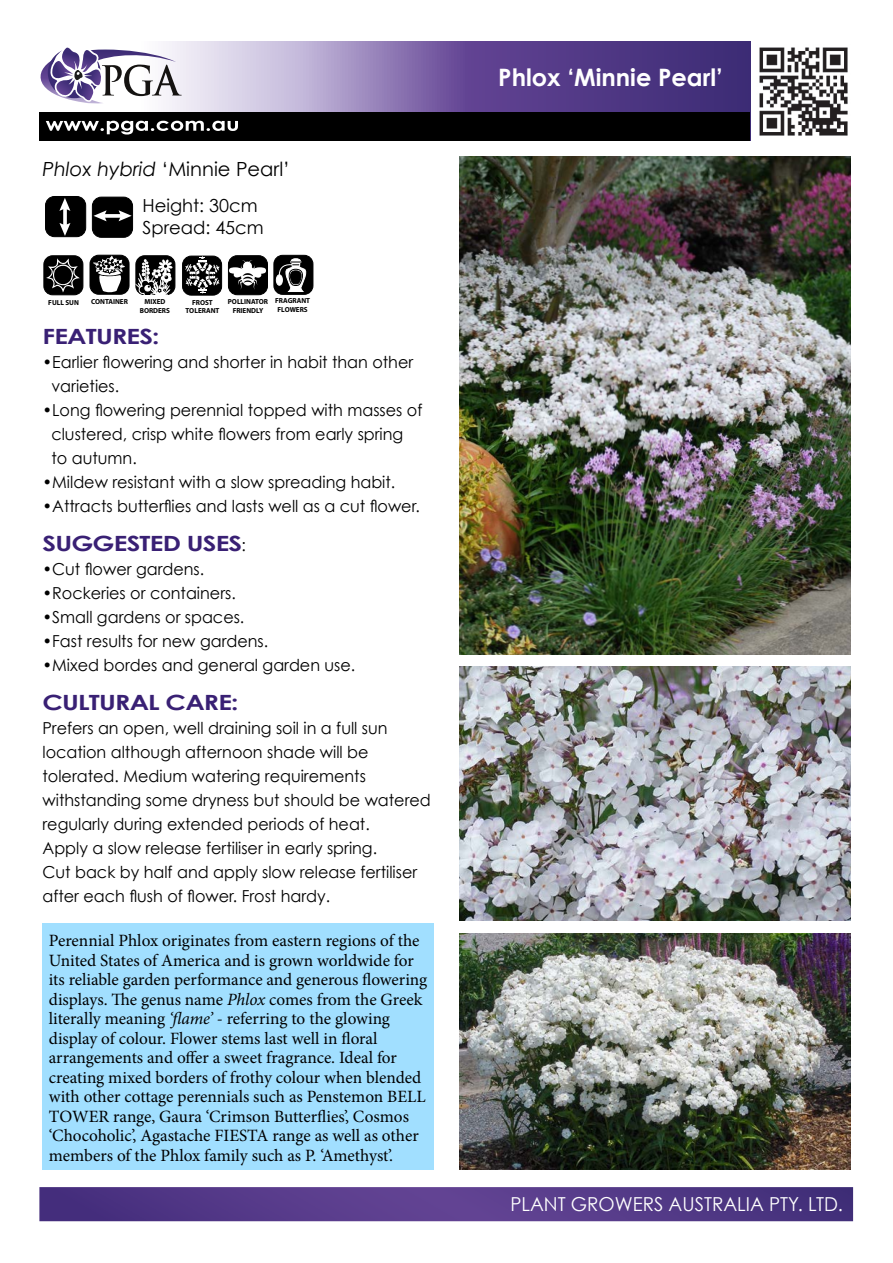
<style>
.page{position:relative;width:893px;height:1263px;background:#fff}
.page>*{position:absolute;margin:0;border:0;box-sizing:border-box;transform-origin:0 0}
.t1{font:700 24px "Century Gothic";color:#fff}
.t2{font:700 21px "Century Gothic";letter-spacing:-.03em;color:#392074;scale:1.25 1}
.t3{font:19.5px "Century Gothic";color:#000}
.t4{font:19.2px "Century Gothic";color:#fff}
.t5{font:18px "Century Gothic";color:#000}
.t6{font:17.25px/19.5px "Minion Pro";letter-spacing:-.005em;color:#000}
.t7{font:16.5px/24px "Century Gothic";color:#000}
.t8{font:700 7.35px/8.7px "Myriad";color:#000;text-align:center}
.s1{font-style:italic}
.s2{font-weight:400;font-size:16.5px;color:#000}
</style>
<div class="page">
<svg style="left:238px;top:41px;width:512px;height:100px;background:#735e9d"></svg>
<div style="left:40px;top:112px;width:710px;height:28px;background:#000"></div>
<svg style="left:39px;top:41px;width:199px;height:100px"></svg>
<svg style="left:39px;top:1187px;width:814px;height:34px;background:#533987"></svg>
<img style="left:759px;top:47px;width:89px;height:89px">
<div style="left:46px;top:196px;width:40px;height:41px;background:#000;border-radius:9px"></div>
<div style="left:45px;top:196px;width:41px;height:41px;border:1px solid #000;border-radius:9px"></div>
<div style="left:92px;top:197px;width:41px;height:40px;background:#000;border-radius:9px"></div>
<div style="left:92px;top:197px;width:41px;height:41px;border:1px solid #000;border-radius:9px"></div>
<svg style="left:94px;top:210px;width:38px;height:11px"></svg>
<svg style="left:59px;top:198px;width:11px;height:38px"></svg>
<div style="left:274px;top:255px;width:39px;height:39px;background:#000;border-radius:9px"></div>
<div style="left:274px;top:255px;width:39px;height:40px;border:1px solid #000;border-radius:9px"></div>
<div style="left:90px;top:255px;width:39px;height:39px;background:#000;border-radius:9px"></div>
<div style="left:90px;top:255px;width:39px;height:40px;border:1px solid #000;border-radius:9px"></div>
<div style="left:44px;top:256px;width:39px;height:39px;background:#000;border-radius:9px"></div>
<div style="left:44px;top:255px;width:39px;height:40px;border:1px solid #000;border-radius:9px"></div>
<svg style="left:46px;top:258px;width:34px;height:34px"></svg>
<svg style="left:93px;top:256px;width:32px;height:37px"></svg>
<div style="left:183px;top:256px;width:39px;height:39px;background:#000;border-radius:9px"></div>
<div style="left:182px;top:256px;width:40px;height:39px;border:1px solid #000;border-radius:9px"></div>
<svg style="left:185px;top:256px;width:35px;height:38px"></svg>
<div style="left:136px;top:255px;width:39px;height:40px;border:1px solid #000;border-radius:9px"></div>
<svg style="left:135px;top:257px;width:40px;height:38px"></svg>
<svg style="left:279px;top:259px;width:28px;height:33px"></svg>
<div style="left:276px;top:275px;width:6px;height:10px;background:#fff;border-radius:50%"></div>
<div style="left:276px;top:275px;width:7px;height:10px;border:1px solid #fff;border-radius:50%"></div>
<div style="left:228px;top:256px;width:39px;height:39px;background:#000;border-radius:9px"></div>
<div style="left:228px;top:255px;width:40px;height:40px;border:1px solid #000;border-radius:9px"></div>
<svg style="left:229px;top:260px;width:37px;height:30px"></svg>
<div style="left:43px;top:923px;width:391px;height:246px;background:#a1dfff"></div>
<img style="left:459px;top:156px;width:391px;height:498px">
<img style="left:459px;top:667px;width:391px;height:253px">
<img style="left:459px;top:934px;width:391px;height:235px">
<p class="t3" style="left:43px;top:157px;width:249px"><span class="s1">Phlox hybrid</span> ‘Minnie Pearl’</p>
<p class="t5" style="left:142px;top:195px;width:117px">Height: 30cm</p>
<p class="t5" style="left:142px;top:216px;width:123px">Spread: 45cm</p>
<p class="t8" style="left:140px;top:298px;width:32px">MIXED<br>BORDERS</p>
<p class="t8" style="left:228px;top:297px;width:42px">POLLINATOR<br>FRIENDLY</p>
<p class="t8" style="left:275px;top:297px;width:36px">FRAGRANT<br>FLOWERS</p>
<p class="t2" style="left:43px;top:323px;width:95px">FEATURES:</p>
<p class="t7" style="left:43px;top:350px;width:372px">•Earlier flowering and shorter in habit than other</p>
<p class="t7" style="left:51px;top:374px;width:69px">varieties.</p>
<p class="t7" style="left:43px;top:398px;width:381px">•Long flowering perennial topped with masses of</p>
<p class="t7" style="left:51px;top:422px;width:353px">clustered, crisp white flowers from early spring</p>
<p class="t7" style="left:51px;top:446px;width:87px">to autumn.</p>
<p class="t7" style="left:43px;top:470px;width:354px">•Mildew resistant with a slow spreading habit.</p>
<p class="t7" style="left:43px;top:494px;width:379px">•Attracts butterflies and lasts well as a cut flower.</p>
<p class="t2" style="left:43px;top:530px;width:164px">SUGGESTED USES<span class="s2">:</span></p>
<p class="t7" style="left:43px;top:557px;width:163px">•Cut flower gardens.</p>
<p class="t7" style="left:43px;top:581px;width:195px">•Rockeries or containers.</p>
<p class="t7" style="left:43px;top:605px;width:203px">•Small gardens or spaces.</p>
<p class="t7" style="left:43px;top:629px;width:227px">•Fast results for new gardens.</p>
<p class="t7" style="left:43px;top:653px;width:314px">•Mixed bordes and general garden use.</p>
<p class="t2" style="left:43px;top:689px;width:158px">CULTURAL CARE:</p>
<p class="t7" style="left:43px;top:716px;width:390px">Prefers an open, well draining soil in a full sun location although afternoon shade will be tolerated. Medium watering requirements withstanding some dryness but should be watered regularly during extended periods of heat.</p>
<p class="t7" style="left:43px;top:836px;width:336px">Apply a slow release fertiliser in early spring.</p>
<p class="t7" style="left:43px;top:860px;width:376px">Cut back by half and apply slow release fertiliser after each flush of flower. Frost hardy.</p>
<p class="t6" style="left:49px;top:931px;width:380px">Perennial Phlox originates from eastern regions of the United States of America and is grown worldwide for its reliable garden performance and generous flowering displays. The genus name <span class="s1">Phlox</span> comes from the Greek literally meaning <span class="s1">‘flame’</span> - referring to the glowing display of colour. Flower stems last well in floral arrangements and offer a sweet fragrance. Ideal for creating mixed borders of frothy colour when blended with other cottage perennials such as Penstemon BELL TOWER range, Gaura ‘Crimson Butterflies’, Cosmos ‘Chocoholic’, Agastache FIESTA range as well as other members of the Phlox family such as P. ‘Amethyst’.</p>
<p class="t8" style="left:48px;top:298px;width:32px">FULL SUN</p>
<p class="t8" style="left:91px;top:297px;width:38px">CONTAINER</p>
<p class="t8" style="left:186px;top:298px;width:35px">FROST<br>TOLERANT</p>
<p class="t1" style="left:498px;top:62px;width:226px">Phlox ‘Minnie Pearl’</p>
<p class="t4" style="left:510px;top:1192px;width:334px">PLANT GROWERS AUSTRALIA PTY. LTD.</p>
</div>
